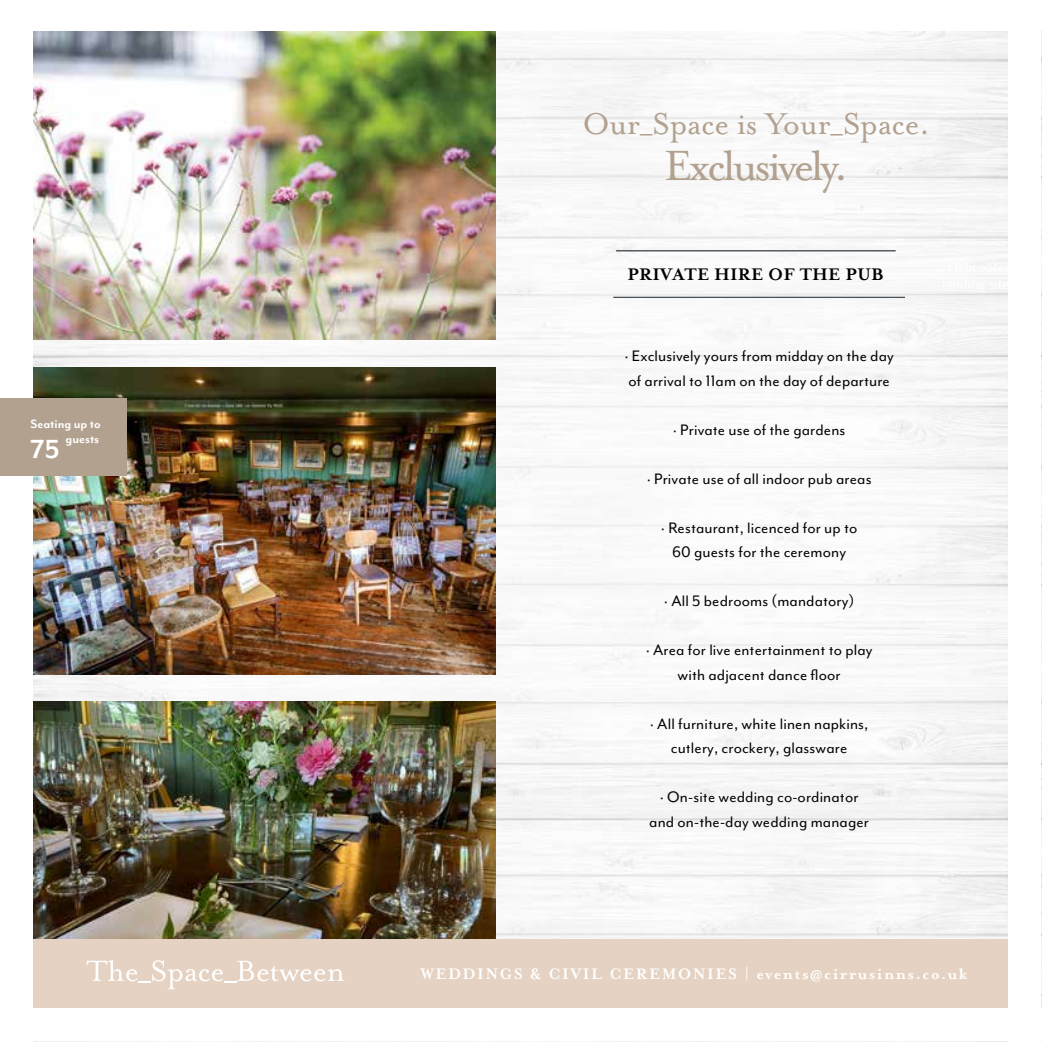
<style>
.page{position:relative;width:1042px;height:1042px;background:#fff}
.page>*{position:absolute;margin:0;border:0;box-sizing:border-box;transform-origin:0 0}
.t1{font:48.48px "Mrs Eaves OT";letter-spacing:-.07em;color:#b2a18f}
.t2{font:34.48px "Mrs Eaves OT";letter-spacing:-.01em;color:#b2a18f}
.t3{font:700 30.28px "Mr Eaves Mod OT";color:#fff}
.t4{font:700 19.25px "Mrs Eaves OT";letter-spacing:.01em;color:#000}
.t5{font:17.5px/24.5px "Mr Eaves Mod OT";letter-spacing:.01em;color:#000;text-align:center}
.t6{font:700 17.5px "Mrs Eaves OT";letter-spacing:.09em;color:#fff}
.t7{font:700 14px/15px "Mr Eaves Mod OT";color:#fff;text-align:right}
</style>
<div class="page">
<img style="left:33px;top:31px;width:1009px;height:977px">
<img style="left:33px;top:702px;width:462px;height:237px">
<hr style="left:613px;top:297px;width:292px;height:1px;background:#1a252d">
<hr style="left:616px;top:250px;width:279px;height:1px;background:#1a252d">
<img style="left:33px;top:368px;width:462px;height:306px">
<img style="left:33px;top:32px;width:462px;height:308px">
<div style="left:33px;top:939px;width:978px;height:70px;background:#e5d2c2"></div>
<svg style="left:86px;top:960px;width:258px;height:29px"></svg>
<div style="left:1008px;top:0;width:33px;height:1042px;background:#fff"></div>
<div style="left:0;top:398px;width:126px;height:78px;background:#b2a18f"></div>
<p class="t7" style="left:30px;top:417px;width:72px">Seating up to guests</p>
<h3 class="t3" style="left:30px;top:432px;width:31px">75</h3>
<h2 class="t2" style="left:583px;top:104px;width:349px">Our_Space is Your_Space.</h2>
<h1 class="t1" style="left:664px;top:138px;width:186px">Exclusively.</h1>
<p class="t4" style="left:627px;top:263px;width:258px">PRIVATE HIRE OF THE PUB</p>
<p class="t5" style="left:624px;top:344px;width:271px;text-align:left">· Exclusively yours from midday on the day of arrival to 11am on the day of departure</p>
<p class="t5" style="left:673px;top:417px;width:174px">· Private use of the gardens</p>
<p class="t5" style="left:647px;top:466px;width:226px">· Private use of all indoor pub areas</p>
<p class="t5" style="left:661px;top:515px;width:198px">· Restaurant, licenced for up to<br>60 guests for the ceremony</p>
<p class="t5" style="left:664px;top:589px;width:192px">· All 5 bedrooms (mandatory)</p>
<p class="t5" style="left:646px;top:638px;width:228px">· Area for live entertainment to play with adjacent dance floor</p>
<p class="t5" style="left:650px;top:711px;width:220px">· All furniture, white linen napkins, cutlery, crockery, glassware</p>
<p class="t5" style="left:649px;top:785px;width:221px">· On-site wedding co-ordinator and on-the-day wedding manager</p>
<p class="t6" style="left:420px;top:964px;width:548px">WEDDINGS &amp; CIVIL CEREMONIES | events@cirrusinns.co.uk</p>
</div>
